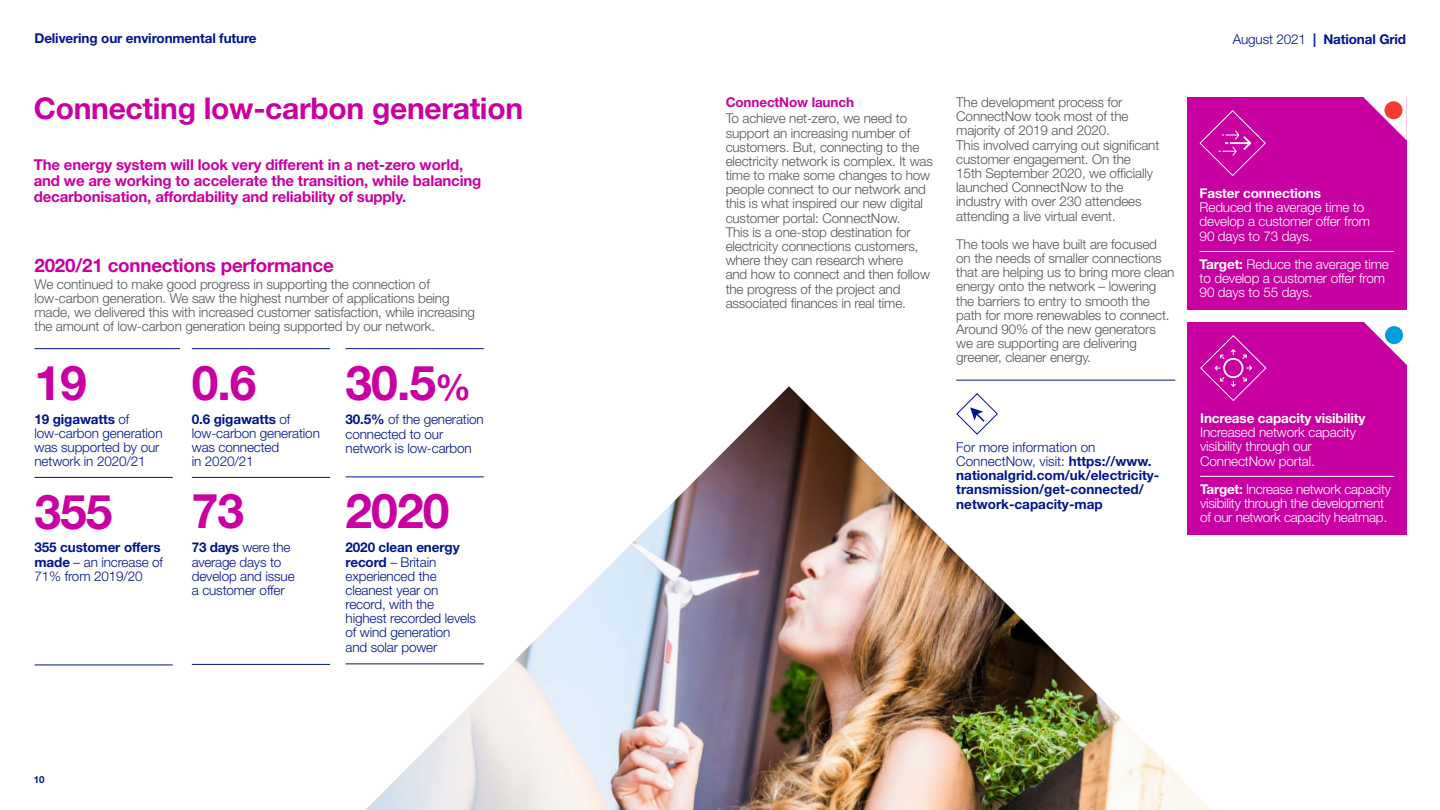
<style>
.page{position:relative;width:1440px;height:810px;background:#fff}
.page>*{position:absolute;margin:0;border:0;box-sizing:border-box;transform-origin:0 0}
.t1{font:700 48px "Helvetica Neue LT Std";letter-spacing:-.02em;color:#c800a1}
.t2{font:700 30px "Helvetica Neue LT Std";letter-spacing:-.01em;color:#c800a1}
.t3{font:700 18.75px "Helvetica Neue LT Std";letter-spacing:-.01em;color:#c800a1}
.t4{font:700 15px/15.8px "Helvetica Neue LT Std";letter-spacing:-.01em;color:#c800a1}
.t5{font:300 13.5px/14.2px "Helvetica Neue LT Std";letter-spacing:-.01em;color:#55555a}
.t6{font:300 13.5px/14.2px "Helvetica Neue LT Std";letter-spacing:-.01em;color:#00148c}
.t7{font:300 13.5px/14.2px "Helvetica Neue LT Std";letter-spacing:-.01em;color:#fff}
.t8{font:700 13.5px/14.2px "Helvetica Neue LT Std";color:#00148c}
.t9{font:700 13.5px "Helvetica Neue LT Std";letter-spacing:-.01em;color:#fff}
.t10{font:700 13.5px "Helvetica Neue LT Std";letter-spacing:-.01em;color:#c800a1}
.t11{font:700 9.75px "Helvetica Neue LT Std";color:#00148c}
.s1{font-weight:300}
.s2{font-size:36px}
.s3{font-weight:700}
</style>
<div class="page">
<img style="left:365px;top:386px;width:847px;height:424px">
<hr style="left:35px;top:348px;width:145px;height:1px;background:#00148c">
<hr style="left:35px;top:477px;width:138px;height:1px;background:#00148c">
<hr style="left:35px;top:665px;width:138px;height:1px;background:#00148c">
<hr style="left:346px;top:348px;width:138px;height:1px;background:#00148c">
<hr style="left:346px;top:664px;width:138px;height:1px;background:#00148c">
<hr style="left:346px;top:477px;width:138px;height:1px;background:#00148c">
<hr style="left:192px;top:348px;width:138px;height:1px;background:#00148c">
<hr style="left:192px;top:664px;width:138px;height:1px;background:#00148c">
<hr style="left:192px;top:477px;width:138px;height:1px;background:#00148c">
<svg style="left:956px;top:392px;width:43px;height:43px"></svg>
<div style="left:1187px;top:98px;width:219px;height:212px;background:#c800a1"></div>
<hr style="left:1200px;top:251px;width:193px;height:1px;background:#fff">
<svg style="left:1199px;top:110px;width:67px;height:66px"></svg>
<div style="left:1187px;top:322px;width:220px;height:213px;background:#c800a1"></div>
<hr style="left:1200px;top:476px;width:194px;height:1px;background:#fff">
<svg style="left:1200px;top:335px;width:67px;height:66px"></svg>
<div style="left:1223px;top:358px;width:20px;height:20px;border:2px solid #fff;border-radius:50%"></div>
<hr style="left:956px;top:380px;width:219px;height:1px;background:#00148c">
<svg style="left:1363px;top:97px;width:44px;height:44px"></svg>
<div style="left:1385px;top:101px;width:18px;height:18px;background:#f53c32;border-radius:50%"></div>
<svg style="left:1364px;top:322px;width:43px;height:43px"></svg>
<div style="left:1385px;top:326px;width:18px;height:18px;background:#009ddc;border-radius:50%"></div>
<p class="t8" style="left:34px;top:31px;width:224px">Delivering our environmental future</p>
<p class="t8" style="left:1233px;top:32px;width:175px"><span class="s1">August 2021</span> | National Grid</p>
<h2 class="t2" style="left:34px;top:90px;width:491px">Connecting low-carbon generation</h2>
<p class="t4" style="left:34px;top:157px;width:449px">The energy system will look very different in a net-zero world, and we are working to accelerate the transition, while balancing decarbonisation, affordability and reliability of supply.</p>
<h3 class="t3" style="left:34px;top:254px;width:301px">2020/21 connections performance</h3>
<p class="t5" style="left:34px;top:277px;width:442px">We continued to make good progress in supporting the connection of low‑carbon generation. We saw the highest number of applications being made, we delivered this with increased customer satisfaction, while increasing the amount of low-carbon generation being supported by our network.</p>
<h1 class="t1" style="left:34px;top:353px;width:54px">19</h1>
<h1 class="t1" style="left:192px;top:353px;width:66px">0.6</h1>
<h1 class="t1" style="left:346px;top:354px;width:127px">30.5<span class="s2">%</span></h1>
<p class="t6" style="left:34px;top:411px;width:130px"><span class="s3">19 gigawatts</span> of low‑carbon generation was supported by our network in 2020/21</p>
<p class="t6" style="left:192px;top:411px;width:130px"><span class="s3">0.6 gigawatts</span> of low‑carbon generation was connected<br>in 2020/21</p>
<p class="t6" style="left:346px;top:412px;width:140px"><span class="s3">30.5%</span> of the generation connected to our network is low-carbon</p>
<h1 class="t1" style="left:34px;top:482px;width:80px">355</h1>
<h1 class="t1" style="left:192px;top:482px;width:54px">73</h1>
<h1 class="t1" style="left:346px;top:482px;width:105px">2020</h1>
<p class="t6" style="left:35px;top:540px;width:130px"><span class="s3">355 customer offers made</span> – an increase of<br>71% from 2019/20</p>
<p class="t6" style="left:192px;top:540px;width:104px"><span class="s3">73 days</span> were the average days to develop and issue a customer offer</p>
<p class="t6" style="left:346px;top:540px;width:132px"><span class="s3">2020 clean energy record</span> – Britain experienced the cleanest year on record, with the highest recorded levels of wind generation<br>and solar power</p>
<p class="t11" style="left:34px;top:774px;width:12px">10</p>
<p class="t10" style="left:726px;top:94px;width:130px">ConnectNow launch</p>
<p class="t5" style="left:726px;top:111px;width:209px">To achieve net-zero, we need to support an increasing number of customers. But, connecting to the electricity network is complex. It was time to make some changes to how people connect to our network and this is what inspired our new digital customer portal: ConnectNow.<br>This is a one-stop destination for electricity connections customers, where they can research where<br>and how to connect and then follow the progress of the project and associated finances in real time.</p>
<p class="t5" style="left:956px;top:95px;width:205px">The development process for<br>ConnectNow took most of the majority of 2019 and 2020.<br>This involved carrying out significant customer engagement. On the<br>15th September 2020, we officially launched ConnectNow to the industry with over 230 attendees attending a live virtual event.</p>
<p class="t5" style="left:956px;top:237px;width:220px">The tools we have built are focused on the needs of smaller connections that are helping us to bring more clean energy onto the network – lowering the barriers to entry to smooth the path for more renewables to connect.<br>Around 90% of the new generators we are supporting are delivering greener, cleaner energy.</p>
<p class="t8" style="left:956px;top:439px;width:205px"><span class="s1">For more information on<br>ConnectNow, visit:</span> https://www. nationalgrid.com/uk/electricity&shy;transmission/get-connected/ network-capacity-map</p>
<p class="t9" style="left:1200px;top:185px;width:123px">Faster connections</p>
<p class="t7" style="left:1200px;top:200px;width:172px">Reduced the average time to develop a customer offer from<br>90 days to 73 days.</p>
<p class="t7" style="left:1200px;top:257px;width:191px"><span class="s3">Target:</span> Reduce the average time to develop a customer offer from<br>90 days to 55 days.</p>
<p class="t9" style="left:1200px;top:410px;width:167px">Increase capacity visibility</p>
<p class="t7" style="left:1200px;top:425px;width:157px">Increased network capacity visibility through our<br>ConnectNow portal.</p>
<p class="t7" style="left:1200px;top:482px;width:192px"><span class="s3">Target:</span> Increase network capacity visibility through the development of our network capacity heatmap.</p>
</div>
